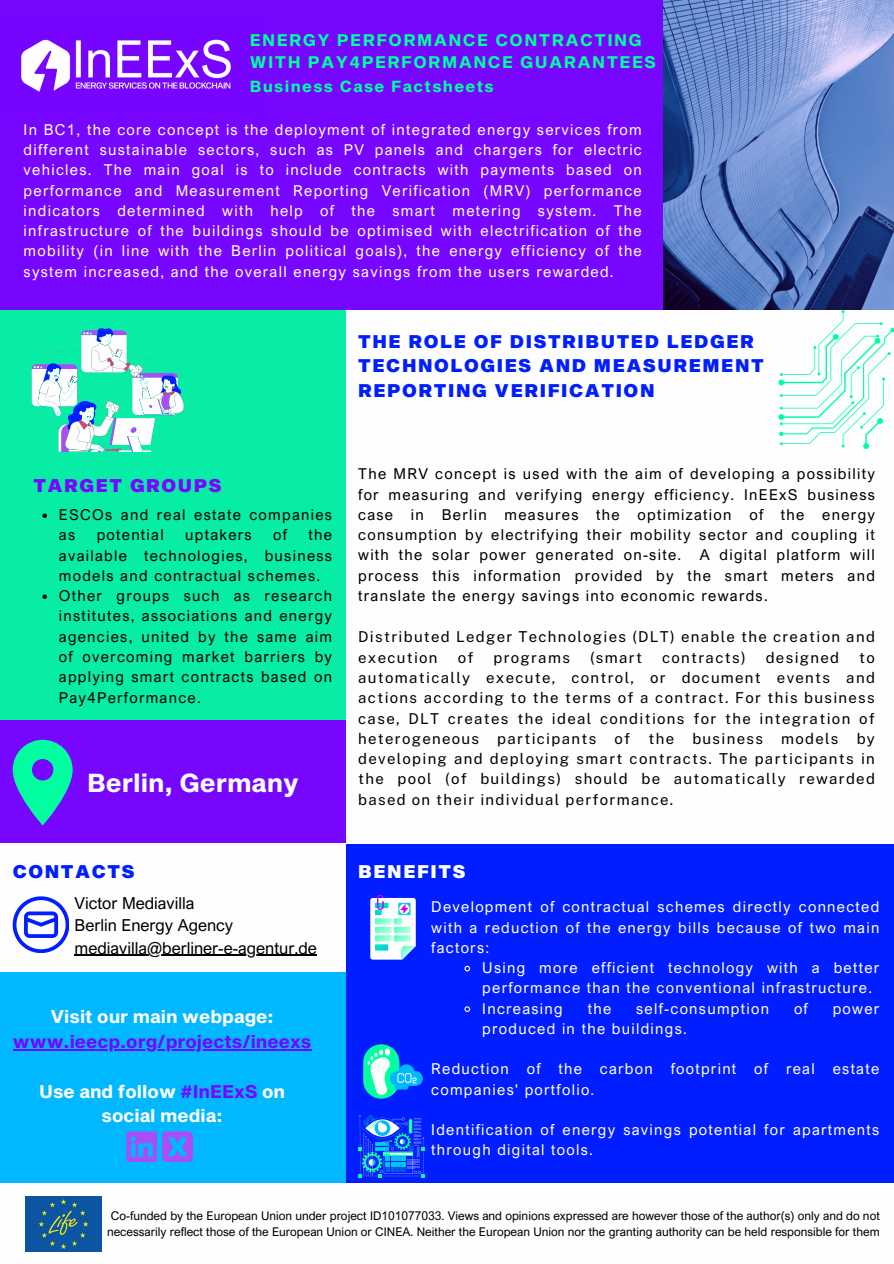
<style>
.page{position:relative;width:894px;height:1264px;background:#fff}
.page>*{position:absolute;margin:0;border:0;box-sizing:border-box;transform-origin:0 0}
.t1{font:25.5px "Sequel Sans Bold Body";color:#fefeff}
.t2{font:18px/24.8px "Sequel Sans Black Body";letter-spacing:.085em;color:#001eff}
.t3{font:18px/24.8px "Sequel Sans Bold Body";color:#7706ff;text-align:center}
.t4{font:18px/24.8px "Sequel Sans Bold Body";color:#fff;text-align:center}
.t5{font:18px "Sequel Sans Black Body";letter-spacing:.085em;color:#7706ff}
.t6{font:18px "Sequel Sans Black Body";letter-spacing:.085em;color:#fefeff}
.t7{font:16.5px "Arial Nova";color:#000}
.t8{font:16.5px/22.5px "Sequel Sans Bold Body";letter-spacing:.085em;color:#00ff9f}
.t9{font:15.75px "Sequel Sans Bold Body";letter-spacing:.085em;color:#00ff9f}
.t10{font:15px/20.2px "Arial Nova";letter-spacing:.085em;color:#fefeff}
.t11{font:15px/20.2px "Arial Nova";letter-spacing:.085em;color:#000;text-align:justify}
.t12{font:15px/20.2px "Public Sans";letter-spacing:.085em;color:#000}
.t13{font:12px/16px "Arial Nova";color:#000;text-align:center}
.s1{color:#fff}
.s2{color:#7706ff}
</style>
<div class="page">
<div style="left:0;top:0;width:893px;height:1263px;background:#7706ff"></div>
<div style="left:0;top:310px;width:345px;height:409px;background:#08eda5"></div>
<div style="left:345px;top:310px;width:548px;height:533px;background:#fefeff"></div>
<div style="left:0;top:843px;width:345px;height:131px;background:#fefeff"></div>
<div style="left:345px;top:843px;width:548px;height:339px;background:#001eff"></div>
<svg style="left:32px;top:328px;width:152px;height:124px"></svg>
<img style="left:21px;top:39px;width:210px;height:53px">
<div style="left:0;top:1182px;width:893px;height:81px;background:#fefeff"></div>
<img style="left:25px;top:1196px;width:77px;height:55px">
<div style="left:0;top:972px;width:345px;height:210px;background:#00b8ff"></div>
<svg style="left:13px;top:739px;width:59px;height:86px"></svg>
<svg style="left:13px;top:896px;width:56px;height:56px"></svg>
<img style="left:663px;top:0;width:230px;height:309px">
<svg style="left:778px;top:310px;width:115px;height:139px"></svg>
<svg style="left:370px;top:894px;width:45px;height:65px;background:#b7e1f1"></svg>
<svg style="left:363px;top:1044px;width:60px;height:54px"></svg>
<svg style="left:358px;top:1114px;width:66px;height:63px"></svg>
<svg style="left:126px;top:1131px;width:66px;height:30px"></svg>
<svg style="left:42px;top:513px;width:5px;height:5px"></svg>
<svg style="left:42px;top:594px;width:5px;height:5px"></svg>
<svg style="left:464px;top:965px;width:7px;height:7px"></svg>
<svg style="left:464px;top:1006px;width:7px;height:6px"></svg>
<hr style="left:13px;top:1049px;width:298px;height:1px;background:#7706ff">
<hr style="left:75px;top:954px;width:242px;height:1px;background:#000">
<p class="t8" style="left:250px;top:28px;width:407px">ENERGY PERFORMANCE CONTRACTING<br>WITH PAY4PERFORMANCE GUARANTEES</p>
<p class="t9" style="left:250px;top:76px;width:245px">Business Case Factsheets</p>
<p class="t10" style="left:24px;top:119px;width:619px;text-align:justify">In BC1, the core concept is the deployment of integrated energy services from different sustainable sectors, such as PV panels and chargers for electric vehicles. The main goal is to include contracts with payments based on performance and Measurement Reporting Verification (MRV) performance indicators determined with help of the smart metering system. The infrastructure of the buildings should be optimised with electrification of the mobility (in line with the Berlin political goals), the energy efficiency of the system increased, and the overall energy savings from the users rewarded.</p>
<p class="t2" style="left:358px;top:328px;width:407px">THE ROLE OF DISTRIBUTED LEDGER<br>TECHNOLOGIES AND MEASUREMENT</p>
<p class="t2" style="left:358px;top:378px;width:298px">REPORTING VERIFICATION</p>
<p class="t5" style="left:33px;top:474px;width:190px">TARGET GROUPS</p>
<p class="t11" style="left:59px;top:504px;width:274px">ESCOs and real estate companies as</p>
<p class="t11" style="left:97px;top:524px;width:69px">potential</p>
<p class="t11" style="left:185px;top:524px;width:68px">uptakers</p>
<p class="t11" style="left:273px;top:524px;width:15px">of</p>
<p class="t11" style="left:59px;top:524px;width:274px;text-indent:249px">the available technologies, business models and contractual schemes.</p>
<p class="t11" style="left:59px;top:585px;width:274px">Other groups such as research institutes, associations and energy agencies, united by the same aim of overcoming market barriers by applying smart contracts based on Pay4Performance.</p>
<p class="t1" style="left:87px;top:767px;width:213px">Berlin, Germany</p>
<p class="t2" style="left:13px;top:859px;width:123px">CONTACTS</p>
<p class="t7" style="left:75px;top:892px;width:121px">Victor Mediavilla</p>
<p class="t7" style="left:75px;top:914px;width:160px">Berlin Energy Agency</p>
<p class="t7" style="left:75px;top:937px;width:244px">mediavilla@berliner-e-agentur.de</p>
<p class="t3" style="left:13px;top:1003px;width:300px"><span class="s1">Visit our main webpage: </span>www.ieecp.org/projects/ineexs</p>
<p class="t4" style="left:39px;top:1078px;width:247px">Use and follow <span class="s2">#InEExS</span> on social media:</p>
<p class="t11" style="left:358px;top:463px;width:518px">The MRV concept is used with the aim of developing a possibility for measuring and verifying energy efficiency. InEExS business case in Berlin measures the optimization of the energy consumption by electrifying their mobility sector and coupling it with the solar power generated on-site. A digital platform will process this information provided by the smart meters and translate the energy savings into economic rewards.</p>
<p class="t12" style="left:358px;top:627px;width:518px">Distributed Ledger Technologies (DLT) enable the creation and execution</p>
<p class="t12" style="left:457px;top:647px;width:17px">of</p>
<p class="t12" style="left:493px;top:647px;width:78px">programs</p>
<p class="t12" style="left:590px;top:647px;width:53px">(smart</p>
<p class="t12" style="left:662px;top:647px;width:85px">contracts)</p>
<p class="t12" style="left:765px;top:647px;width:75px">designed</p>
<p class="t12" style="left:358px;top:647px;width:518px;text-align:justify;text-indent:501px">to automatically execute, control, or document events and actions according to the terms of a contract. For this business case, DLT creates the ideal conditions for the integration of heterogeneous participants of the business models by developing and deploying smart contracts. The participants in the pool (of buildings) should be automatically rewarded based on their individual performance.</p>
<p class="t6" style="left:358px;top:860px;width:109px">BENEFITS</p>
<p class="t10" style="left:431px;top:896px;width:449px;text-align:justify">Development of contractual schemes directly connected with a reduction of the energy bills because of two main factors:</p>
<p class="t10" style="left:482px;top:957px;width:398px">Using more efficient technology with a better performance than the conventional infrastructure.</p>
<p class="t10" style="left:482px;top:997px;width:82px">Increasing</p>
<p class="t10" style="left:587px;top:997px;width:25px">the</p>
<p class="t10" style="left:636px;top:997px;width:134px">self-consumption</p>
<p class="t10" style="left:793px;top:997px;width:15px">of</p>
<p class="t10" style="left:832px;top:997px;width:48px">power</p>
<p class="t10" style="left:482px;top:1018px;width:206px">produced in the buildings.</p>
<p class="t10" style="left:431px;top:1058px;width:449px">Reduction of the carbon footprint of real estate companies' portfolio.</p>
<p class="t10" style="left:431px;top:1119px;width:449px">Identification of energy savings potential for apartments through digital tools.</p>
<p class="t13" style="left:107px;top:1207px;width:774px">Co-funded by the European Union under project ID101077033. Views and opinions expressed are however those of the author(s) only and do not necessarily reflect those of the European Union or CINEA. Neither the European Union nor the granting authority can be held responsible for them</p>
</div>
